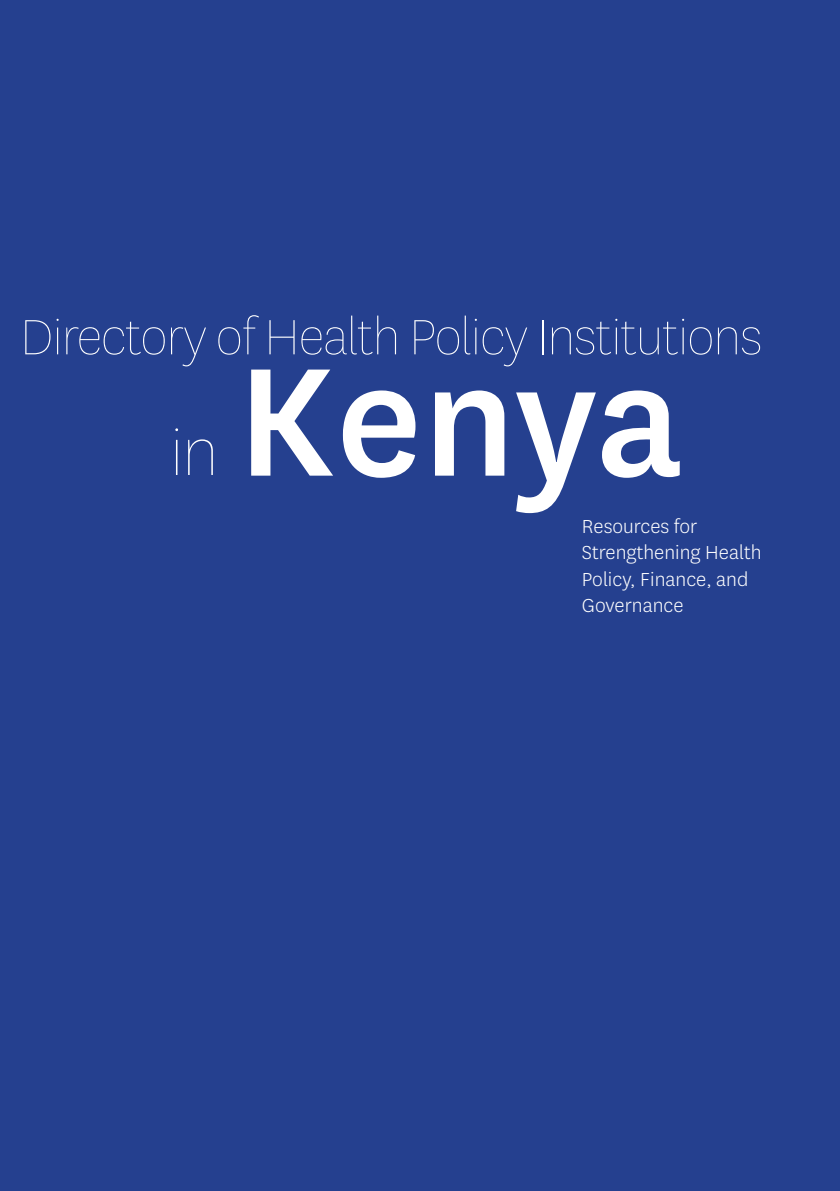
<style>
.page{position:relative;width:840px;height:1191px;background:#fff}
.page>*{position:absolute;margin:0;border:0;box-sizing:border-box;transform-origin:0 0}
.t1{font:500 180px "National";letter-spacing:-.005em;color:#fff}
.t2{font:100 76px "National";color:#fff}
.t3{font:100 58px "National";letter-spacing:-.02em;color:#fff}
.t4{font:300 22px/26.4px "National";color:#fff}
</style>
<div class="page">
<div style="left:0;top:0;width:839px;height:1191px;background:#25408f"></div>
<p class="t3" style="left:20px;top:303px;width:743px">Directory of Health Policy Institutions</p>
<p class="t2" style="left:170px;top:407px;width:50px">in</p>
<p class="t1" style="left:236px;top:298px;width:448px">Kenya</p>
<p class="t4" style="left:581px;top:512px;width:181px">Resources for<br>Strengthening Health<br>Policy, Finance, and<br>Governance</p>
</div>
